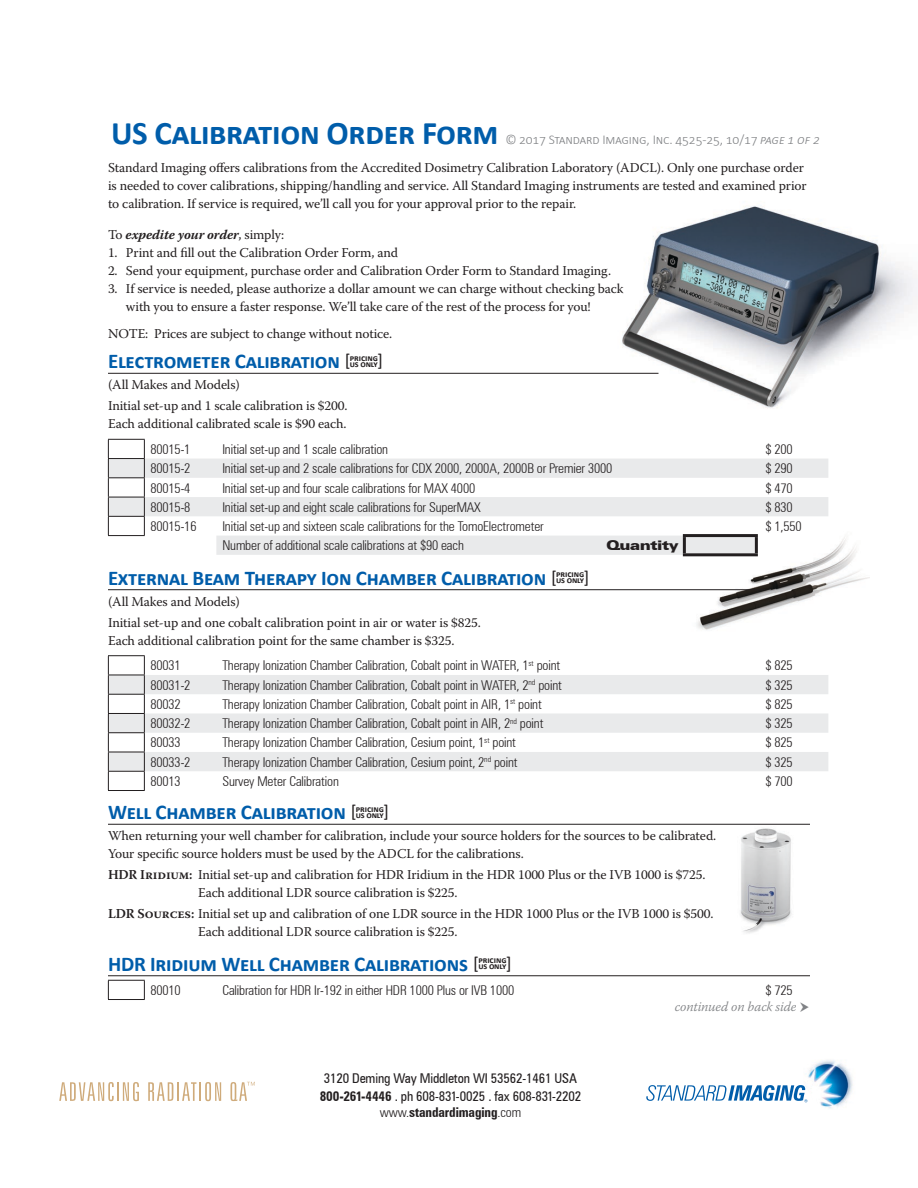
<style>
.page{position:relative;width:918px;height:1188px;background:#fff}
.page>*{position:absolute;margin:0;border:0;box-sizing:border-box;transform-origin:0 0}
.t1{font:700 33px "Calibri";letter-spacing:-.01em;color:#005daa}
.t2{font:700 21px "Calibri";letter-spacing:-.01em;color:#005daa}
.t3{font:13.5px/18px "Warnock Pro";letter-spacing:-.01em;color:#231f20}
.t4{font:300 condensed 13.5px "Zurich BT";letter-spacing:-.01em;color:#231f20}
.t5{font:condensed 13.5px/18px "Zurich BT";letter-spacing:-.01em;color:#231f20;text-align:center}
.t6{font:300 13.5px "Calibri";letter-spacing:-.01em;color:#808285}
.t7{font:italic 700 13.5px "Warnock Pro";letter-spacing:-.005em;color:#231f20}
.t8{font:700 condensed 13.5px "Zurich BT";letter-spacing:-.01em;color:#231f20}
.t9{font:italic 300 13.5px "Warnock Pro";letter-spacing:-.01em;color:#808285}
.t10{font:900 expanded 13.5px "Zurich BT";letter-spacing:-.01em;color:#231f20}
.t11{font:700 9px "Calibri";letter-spacing:-.01em;color:#231f20}
.s1{font-style:italic}
.s2{font-weight:400;font-style:normal}
.s3{font-weight:600}
.s4{font-weight:400;font-size:18px}
.s5{font-weight:700}
.s6{font-weight:300}
</style>
<div class="page">
<img style="left:532px;top:206px;width:385px;height:202px">
<img style="left:724px;top:823px;width:82px;height:110px">
<img style="left:684px;top:537px;width:186px;height:93px">
<hr style="left:108px;top:373px;width:550px;height:1px;background:#231f20">
<hr style="left:108px;top:589px;width:657px;height:1px;background:#231f20">
<hr style="left:108px;top:824px;width:702px;height:1px;background:#231f20">
<hr style="left:108px;top:975px;width:702px;height:1px;background:#231f20">
<svg style="left:108px;top:459px;width:720px;height:96px;fill:#e9eaeb"></svg>
<hr style="left:108px;top:439px;width:37px;height:1px;background:#231f20">
<hr style="left:108px;top:458px;width:37px;height:1px;background:#231f20">
<hr style="left:108px;top:477px;width:37px;height:1px;background:#231f20">
<hr style="left:108px;top:497px;width:37px;height:1px;background:#231f20">
<hr style="left:108px;top:516px;width:37px;height:1px;background:#231f20">
<svg style="left:108px;top:440px;width:1px;height:95px"></svg>
<svg style="left:144px;top:440px;width:1px;height:95px"></svg>
<hr style="left:683px;top:534px;width:75px;height:3px;background:#231f20">
<hr style="left:683px;top:537px;width:3px;height:16px;background:#231f20">
<hr style="left:755px;top:537px;width:3px;height:16px;background:#231f20">
<hr style="left:683px;top:553px;width:75px;height:3px;background:#231f20">
<hr style="left:108px;top:535px;width:37px;height:1px;background:#231f20">
<svg style="left:109px;top:675px;width:719px;height:96px;fill:#e9eaeb"></svg>
<hr style="left:108px;top:655px;width:37px;height:1px;background:#231f20">
<hr style="left:108px;top:675px;width:37px;height:1px;background:#231f20">
<hr style="left:108px;top:694px;width:37px;height:1px;background:#231f20">
<hr style="left:108px;top:713px;width:37px;height:1px;background:#231f20">
<hr style="left:108px;top:732px;width:37px;height:1px;background:#231f20">
<hr style="left:108px;top:752px;width:37px;height:1px;background:#231f20">
<hr style="left:108px;top:771px;width:37px;height:1px;background:#231f20">
<svg style="left:108px;top:656px;width:1px;height:134px"></svg>
<svg style="left:144px;top:656px;width:1px;height:134px"></svg>
<hr style="left:108px;top:790px;width:37px;height:1px;background:#231f20">
<hr style="left:108px;top:980px;width:37px;height:1px;background:#231f20">
<svg style="left:108px;top:981px;width:1px;height:18px"></svg>
<svg style="left:144px;top:981px;width:1px;height:18px"></svg>
<hr style="left:108px;top:999px;width:37px;height:1px;background:#231f20">
<img style="left:805px;top:1060px;width:48px;height:49px">
<svg style="left:646px;top:1085px;width:161px;height:17px"></svg>
<svg style="left:59px;top:1082px;width:80px;height:19px"></svg>
<svg style="left:148px;top:1082px;width:73px;height:19px"></svg>
<svg style="left:230px;top:1082px;width:25px;height:19px"></svg>
<h1 class="t1" style="left:111px;top:112px;width:389px">US Calibration Order Form</h1>
<p class="t6" style="left:505px;top:131px;width:316px">© 2017 Standard Imaging, Inc. 4525-25, 10/17 <span class="s1">page 1 of 2</span></p>
<p class="t3" style="left:108px;top:158px;width:700px">Standard Imaging offers calibrations from the Accredited Dosimetry Calibration Laboratory (ADCL). Only one purchase order is needed to cover calibrations, shipping/handling and service. All Standard Imaging instruments are tested and examined prior to calibration. If service is required, we’ll call you for your approval prior to the repair.</p>
<p class="t7" style="left:108px;top:227px;width:178px"><span class="s2">To</span> expedite your order<span class="s2">, simply:</span></p>
<p class="t3" style="left:108px;top:244px;width:292px">1. Print and fill out the Calibration Order Form, and</p>
<p class="t3" style="left:108px;top:262px;width:505px">2. Send your equipment, purchase order and Calibration Order Form to Standard Imaging.</p>
<p class="t3" style="left:126px;top:280px;width:499px;text-indent:-18px">3. If service is needed, please authorize a dollar amount we can charge without checking back with you to ensure a faster response. We’ll take care of the rest of the process for you!</p>
<p class="t3" style="left:108px;top:325px;width:286px">NOTE: Prices are subject to change without notice.</p>
<h2 class="t2" style="left:108px;top:348px;width:233px">Electrometer Calibration</h2>
<p class="t3" style="left:108px;top:374px;width:241px;line-height:21px">(All Makes and Models)<br>Initial set-up and 1 scale calibration is $200.</p>
<p class="t3" style="left:108px;top:415px;width:240px">Each additional calibrated scale is $90 each.</p>
<p class="t4" style="left:150px;top:441px;width:42px">80015-1</p>
<p class="t4" style="left:222px;top:441px;width:167px">Initial set-up and 1 scale calibration</p>
<p class="t4" style="left:765px;top:441px;width:29px">$ 200</p>
<p class="t4" style="left:150px;top:460px;width:42px">80015-2</p>
<p class="t4" style="left:222px;top:460px;width:392px">Initial set-up and 2 scale calibrations for CDX 2000, 2000A, 2000B or Premier 3000</p>
<p class="t4" style="left:765px;top:460px;width:29px">$ 290</p>
<p class="t4" style="left:150px;top:480px;width:42px">80015-4</p>
<p class="t4" style="left:222px;top:480px;width:254px">Initial set-up and four scale calibrations for MAX 4000</p>
<p class="t4" style="left:765px;top:480px;width:29px">$ 470</p>
<p class="t4" style="left:150px;top:499px;width:42px">80015-8</p>
<p class="t4" style="left:222px;top:499px;width:260px">Initial set-up and eight scale calibrations for SuperMAX</p>
<p class="t4" style="left:765px;top:499px;width:29px">$ 830</p>
<p class="t4" style="left:150px;top:518px;width:48px">80015-16</p>
<p class="t4" style="left:222px;top:518px;width:323px">Initial set-up and sixteen scale calibrations for the TomoElectrometer</p>
<p class="t4" style="left:765px;top:518px;width:38px">$ 1,550</p>
<p class="t4" style="left:222px;top:537px;width:243px">Number of additional scale calibrations at $90 each</p>
<p class="t10" style="left:607px;top:538px;width:73px">Quantity</p>
<h2 class="t2" style="left:108px;top:564px;width:440px">External Beam Therapy Ion Chamber Calibration</h2>
<p class="t3" style="left:108px;top:591px;width:374px;line-height:21px">(All Makes and Models)<br>Initial set-up and one cobalt calibration point in air or water is $825.</p>
<p class="t3" style="left:108px;top:631px;width:348px">Each additional calibration point for the same chamber is $325.</p>
<p class="t4" style="left:150px;top:657px;width:32px">80031</p>
<p class="t4" style="left:222px;top:657px;width:340px">Therapy Ionization Chamber Calibration, Cobalt point in WATER, 1<sup>st</sup> point</p>
<p class="t4" style="left:765px;top:657px;width:29px">$ 825</p>
<p class="t4" style="left:150px;top:677px;width:42px">80031-2</p>
<p class="t4" style="left:222px;top:677px;width:341px">Therapy Ionization Chamber Calibration, Cobalt point in WATER, 2<sup>nd</sup> point</p>
<p class="t4" style="left:765px;top:677px;width:29px">$ 325</p>
<p class="t4" style="left:150px;top:696px;width:32px">80032</p>
<p class="t4" style="left:222px;top:696px;width:321px">Therapy Ionization Chamber Calibration, Cobalt point in AIR, 1<sup>st</sup> point</p>
<p class="t4" style="left:765px;top:696px;width:29px">$ 825</p>
<p class="t4" style="left:150px;top:715px;width:42px">80032-2</p>
<p class="t4" style="left:222px;top:715px;width:323px">Therapy Ionization Chamber Calibration, Cobalt point in AIR, 2<sup>nd</sup> point</p>
<p class="t4" style="left:765px;top:715px;width:29px">$ 325</p>
<p class="t4" style="left:150px;top:734px;width:32px">80033</p>
<p class="t4" style="left:222px;top:734px;width:295px">Therapy Ionization Chamber Calibration, Cesium point, 1<sup>st</sup> point</p>
<p class="t4" style="left:765px;top:734px;width:29px">$ 825</p>
<p class="t4" style="left:150px;top:754px;width:42px">80033-2</p>
<p class="t4" style="left:222px;top:754px;width:297px">Therapy Ionization Chamber Calibration, Cesium point, 2<sup>nd</sup> point</p>
<p class="t4" style="left:765px;top:754px;width:29px">$ 325</p>
<p class="t4" style="left:150px;top:773px;width:32px">80013</p>
<p class="t4" style="left:222px;top:773px;width:118px">Survey Meter Calibration</p>
<p class="t4" style="left:765px;top:773px;width:29px">$ 700</p>
<h2 class="t2" style="left:108px;top:799px;width:240px">Well Chamber Calibration</h2>
<p class="t3" style="left:108px;top:827px;width:610px">When returning your well chamber for calibration, include your source holders for the sources to be calibrated.<br>Your specific source holders must be used by the ADCL for the calibrations.</p>
<p class="t3" style="left:198px;top:866px;width:509px;text-indent:-90px"><span class="s3">HDR Iridium:</span> Initial set-up and calibration for HDR Iridium in the HDR 1000 Plus or the IVB 1000 is $725.<br>Each additional LDR source calibration is $225.</p>
<p class="t3" style="left:198px;top:905px;width:517px;text-indent:-90px"><span class="s3">LDR Sources:</span> Initial set up and calibration of one LDR source in the HDR 1000 Plus or the IVB 1000 is $500.<br>Each additional LDR source calibration is $225.</p>
<h2 class="t2" style="left:108px;top:950px;width:362px">HDR Iridium Well Chamber Calibrations</h2>
<p class="t4" style="left:150px;top:982px;width:32px">80010</p>
<p class="t4" style="left:222px;top:982px;width:293px">Calibration for HDR Ir-192 in either HDR 1000 Plus or IVB 1000</p>
<p class="t4" style="left:765px;top:982px;width:29px">$ 725</p>
<p class="t9" style="left:675px;top:999px;width:123px">continued on back side</p>
<p class="t11" style="left:345px;top:358px;width:40px"><span class="s4">[</span>us only<span class="s4">]</span></p>
<p class="t11" style="left:350px;top:352px;width:30px">pricing</p>
<p class="t11" style="left:551px;top:575px;width:40px"><span class="s4">[</span>us only<span class="s4">]</span></p>
<p class="t11" style="left:556px;top:569px;width:30px">pricing</p>
<p class="t11" style="left:351px;top:809px;width:40px"><span class="s4">[</span>us only<span class="s4">]</span></p>
<p class="t11" style="left:356px;top:803px;width:30px">pricing</p>
<p class="t11" style="left:473px;top:961px;width:40px"><span class="s4">[</span>us only<span class="s4">]</span></p>
<p class="t11" style="left:478px;top:955px;width:30px">pricing</p>
<p class="t5" style="left:320px;top:1069px;width:263px">3120 Deming Way Middleton WI 53562-1461 USA<br><span class="s5">800-261-4446</span> . ph 608-831-0025 . fax 608-831-2202</p>
<p class="t8" style="left:380px;top:1104px;width:143px"><span class="s6">www.</span>standardimaging<span class="s6">.com</span></p>
</div>
